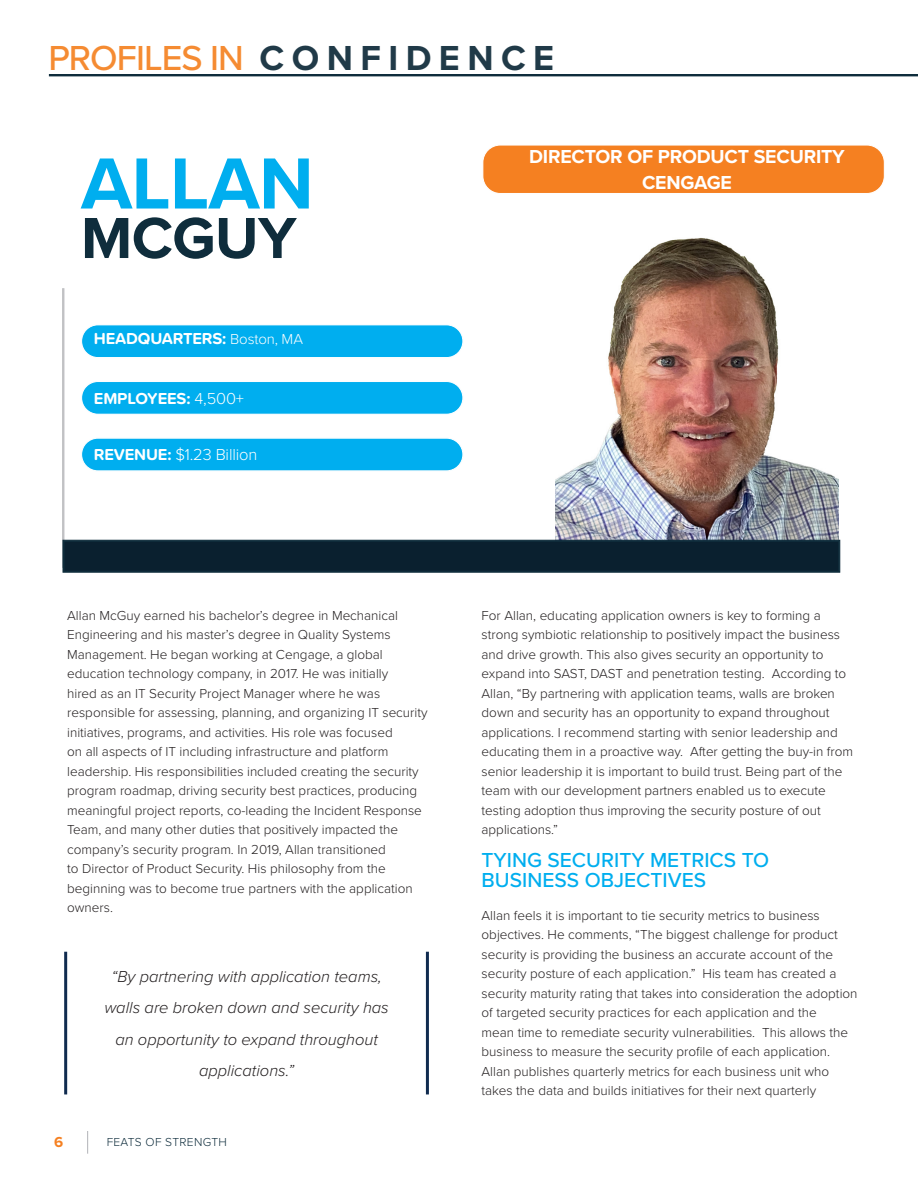
<style>
.page{position:relative;width:918px;height:1188px;background:#fff}
.page>*{position:absolute;margin:0;border:0;box-sizing:border-box;transform-origin:0 0}
.Name{font:700 75px "Proxima Nova";letter-spacing:-.01em;color:#00aeef}
.Name-2{font:700 60px "Proxima Nova";letter-spacing:-.01em;color:#0f2d3c}
.Section_headers{font:500 36px "Proxima Nova";letter-spacing:-.025em;color:#f58b32}
.Body_Text{font:500 21px/19.5px "Proxima Nova";color:#00aeef}
.Body_Text-2{font:700 19.5px "Proxima Nova";letter-spacing:-.01em;color:#fff}
.Body_Text-3{font:italic 300 16.5px/31.5px "Proxima Nova";color:#231f20;text-align:center}
.Body_Text-4{font:700 16.5px "Proxima Soft";letter-spacing:-.01em;color:#fff}
.Body_Text-5{font:300 16.5px "Proxima Nova";letter-spacing:-.01em;color:#fff}
.t1{font:700 15px "Proxima Nova";color:#f58021}
.Body_Text-6{font:300 13.5px/19.5px "Proxima Nova";color:#231f20}
.t2{font:300 12px "Proxima Nova";letter-spacing:.025em;color:#0f2d3c}
.s1{font-weight:700;color:#203a48}
.s2{font-weight:300;font-size:15px}
.s3{font-weight:300}
.s4{font-family:"Proxima Soft";font-weight:700}
</style>
<div class="page">
<svg style="left:87px;top:1131px;width:1px;height:23px"></svg>
<img style="left:555px;top:238px;width:284px;height:302px">
<div style="left:81px;top:324px;width:382px;height:34px;background:#00aeef;border-radius:17px"></div>
<div style="left:80px;top:324px;width:384px;height:35px;border:1px solid #fff;border-radius:17px"></div>
<div style="left:81px;top:324px;width:383px;height:34px;border:1px solid #fff;border-radius:17px"></div>
<div style="left:81px;top:325px;width:382px;height:33px;border:1px solid #fff;border-radius:16px"></div>
<div style="left:482px;top:145px;width:403px;height:49px;background:#f58021;border-radius:18px"></div>
<div style="left:482px;top:144px;width:404px;height:51px;border:1px solid #fff;border-radius:19px"></div>
<div style="left:482px;top:144px;width:403px;height:50px;border:1px solid #fff;border-radius:18px"></div>
<div style="left:483px;top:145px;width:402px;height:49px;border:1px solid #fff;border-radius:17px"></div>
<div style="left:81px;top:381px;width:382px;height:34px;background:#00aeef;border-radius:17px"></div>
<div style="left:80px;top:380px;width:384px;height:35px;border:1px solid #fff;border-radius:17px"></div>
<div style="left:81px;top:381px;width:383px;height:34px;border:1px solid #fff;border-radius:17px"></div>
<div style="left:81px;top:381px;width:382px;height:33px;border:1px solid #fff;border-radius:16px"></div>
<div style="left:81px;top:438px;width:382px;height:33px;background:#00aeef;border-radius:17px"></div>
<div style="left:80px;top:437px;width:384px;height:35px;border:1px solid #fff;border-radius:17px"></div>
<div style="left:81px;top:438px;width:382px;height:33px;border:1px solid #fff;border-radius:16px"></div>
<hr style="left:62px;top:288px;width:1px;height:280px;background:#bcbdc0">
<hr style="left:63px;top:288px;width:1px;height:280px;background:#bcbdc0">
<hr style="left:64px;top:288px;width:1px;height:280px;background:#bcbdc0">
<hr style="left:49px;top:74px;width:869px;height:2px;background:#0f2d3c">
<svg style="left:63px;top:540px;width:777px;height:33px;background:#0c2331"></svg>
<div style="left:63px;top:541px;width:776px;height:31px;border:1px solid #0f2d3c"></div>
<div style="left:64px;top:541px;width:775px;height:30px;border:1px solid #0f2d3c"></div>
<hr style="left:64px;top:952px;width:3px;height:142px;background:#102b4f">
<hr style="left:426px;top:952px;width:3px;height:142px;background:#102b4f">
<p class="Section_headers" style="left:48px;top:31px;width:507px">PROFILES IN <span class="s1">C O N F I D E N C E</span></p>
<p class="Name" style="left:81px;top:128px;width:234px">ALLAN</p>
<p class="Name-2" style="left:81px;top:193px;width:217px">MCGUY</p>
<p class="Body_Text-4" style="left:94px;top:326px;width:211px">HEADQUARTERS: <span class="s2">Boston, MA</span></p>
<p class="Body_Text-4" style="left:94px;top:386px;width:152px">EMPLOYEES: <span class="s3">4,500+</span></p>
<p class="Body_Text-5" style="left:94px;top:442px;width:165px"><span class="s4">REVENUE:</span> $1.23 Billion</p>
<p class="Body_Text-2" style="left:529px;top:142px;width:317px">DIRECTOR OF PRODUCT SECURITY</p>
<p class="Body_Text-2" style="left:642px;top:168px;width:91px">CENGAGE</p>
<p class="Body_Text-6" style="left:67px;top:605px;width:362px">Allan McGuy earned his bachelor’s degree in Mechanical Engineering and his master’s degree in Quality Systems Management. He began working at Cengage, a global education technology company, in 2017. He was initially<br>hired as an IT Security Project Manager where he was responsible for assessing, planning, and organizing IT security initiatives, programs, and activities. His role was focused<br>on all aspects of IT including infrastructure and platform leadership. His responsibilities included creating the security program roadmap, driving security best practices, producing meaningful project reports, co-leading the Incident Response Team, and many other duties that positively impacted the company’s security program. In 2019, Allan transitioned<br>to Director of Product Security. His philosophy from the beginning was to become true partners with the application owners.</p>
<p class="Body_Text-6" style="left:482px;top:605px;width:373px">For Allan, educating application owners is key to forming a strong symbiotic relationship to positively impact the business and drive growth. This also gives security an opportunity to expand into SAST, DAST and penetration testing. According to Allan, “By partnering with application teams, walls are broken down and security has an opportunity to expand throughout applications. I recommend starting with senior leadership and educating them in a proactive way. After getting the buy-in from senior leadership it is important to build trust. Being part of the team with our development partners enabled us to execute testing adoption thus improving the security posture of out applications.”</p>
<p class="Body_Text" style="left:482px;top:850px;width:289px">TYING SECURITY METRICS TO<br>BUSINESS OBJECTIVES</p>
<p class="Body_Text-6" style="left:482px;top:905px;width:378px">Allan feels it is important to tie security metrics to business objectives. He comments, “The biggest challenge for product security is providing the business an accurate account of the security posture of each application.” His team has created a security maturity rating that takes into consideration the adoption of targeted security practices for each application and the<br>mean time to remediate security vulnerabilities. This allows the business to measure the security profile of each application.<br>Allan publishes quarterly metrics for each business unit who takes the data and builds initiatives for their next quarterly</p>
<p class="Body_Text-3" style="left:104px;top:960px;width:286px">“By partnering with application teams, walls are broken down and security has an opportunity to expand throughout applications.”</p>
<p class="t1" style="left:54px;top:1131px;width:11px">6</p>
<p class="t2" style="left:107px;top:1133px;width:122px">FEATS OF STRENGTH</p>
</div>
